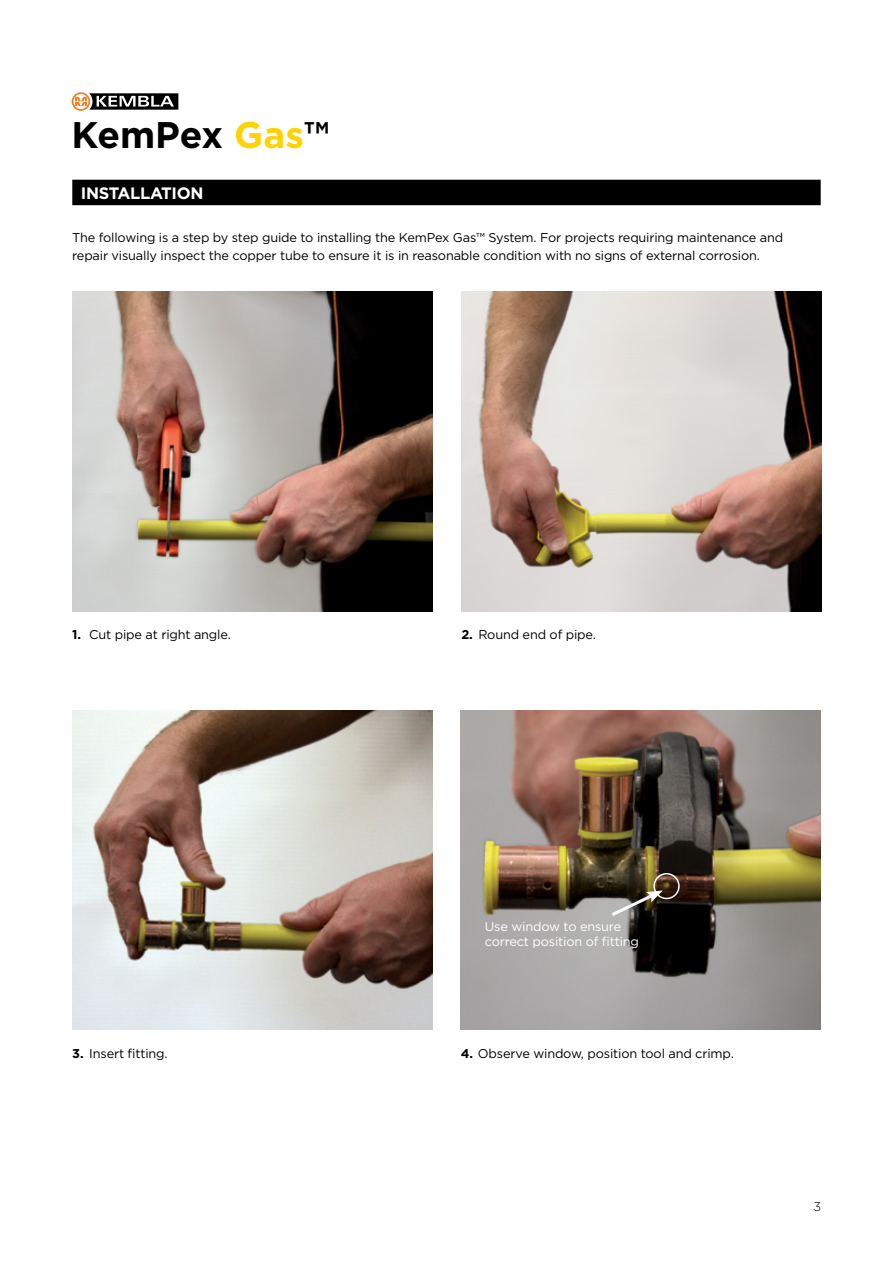
<style>
.page{position:relative;width:893px;height:1263px;background:#fff}
.page>*{position:absolute;margin:0;border:0;box-sizing:border-box;transform-origin:0 0}
.t1{font:700 37.05px "Gotham";color:#000}
.t2{font:700 16.5px "Gotham";letter-spacing:-.02em;color:#fff}
.t3{font:12.75px/18px "Gotham";letter-spacing:-.015em;color:#000}
.t4{font:12.75px/15px "Gotham";letter-spacing:-.015em;color:#fff}
.t5{font:300 12.75px "Gotham";color:#000}
.s1{color:#ffd200}
.s2{font-weight:700}
</style>
<div class="page">
<img style="left:461px;top:710px;width:360px;height:320px">
<div style="left:72px;top:180px;width:749px;height:25px;background:#000"></div>
<img style="left:72px;top:291px;width:360px;height:320px">
<img style="left:461px;top:291px;width:360px;height:320px">
<img style="left:72px;top:710px;width:360px;height:320px">
<div style="left:653px;top:873px;width:27px;height:26px;border:2px solid #fff;border-radius:50%"></div>
<svg style="left:608px;top:890px;width:55px;height:29px;background:#625f58"></svg>
<svg style="left:72px;top:92px;width:106px;height:19px"></svg>
<h1 class="t1" style="left:71px;top:113px;width:260px">KemPex <span class="s1">Gas</span>™</h1>
<p class="t2" style="left:81px;top:183px;width:124px">INSTALLATION</p>
<p class="t3" style="left:72px;top:228px;width:712px">The following is a step by step guide to installing the KemPex Gas™ System. For projects requiring maintenance and repair visually inspect the copper tube to ensure it is in reasonable condition with no signs of external corrosion.</p>
<p class="t3" style="left:72px;top:625px;width:160px"><span class="s2">1.</span> Cut pipe at right angle.</p>
<p class="t3" style="left:461px;top:625px;width:136px"><span class="s2">2.</span> Round end of pipe.</p>
<p class="t4" style="left:485px;top:919px;width:156px">Use window to ensure correct position of fitting</p>
<p class="t3" style="left:72px;top:1044px;width:97px"><span class="s2">3.</span> Insert fitting.</p>
<p class="t3" style="left:461px;top:1044px;width:274px"><span class="s2">4.</span> Observe window, position tool and crimp.</p>
<p class="t5" style="left:813px;top:1199px;width:9px">3</p>
</div>
